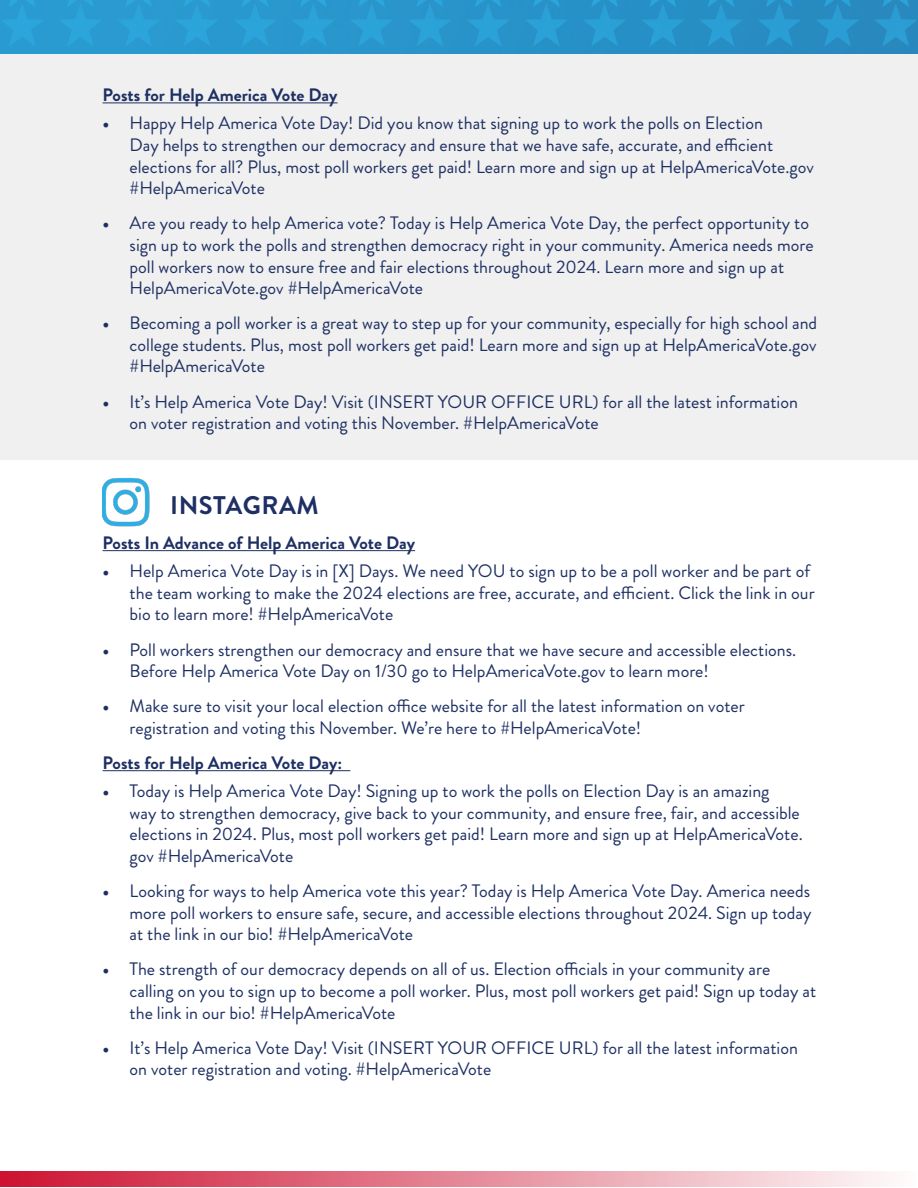
<style>
.page{position:relative;width:918px;height:1188px;background:#fff}
.page>*{position:absolute;margin:0;border:0;box-sizing:border-box;transform-origin:0 0}
.t1{font:700 25.5px "Brandon Grotesque";letter-spacing:.02em;color:#1e3063}
.t2{font:18px/21.6px "Brandon Grotesque";color:#1e3063}
.t3{font:700 18px "Brandon Grotesque";color:#1e3063}
.s1{font-family:"Minion Pro"}
</style>
<div class="page">
<img style="left:0;top:0;width:918px;height:54px">
<svg style="left:0;top:0;width:44px;height:47px;background:#299ed5"></svg>
<svg style="left:466px;top:0;width:44px;height:47px;background:#2898cd"></svg>
<svg style="left:233px;top:0;width:44px;height:47px;background:#299cd1"></svg>
<svg style="left:699px;top:0;width:44px;height:47px;background:#2893c9"></svg>
<svg style="left:59px;top:0;width:43px;height:47px;background:#2a9ed3"></svg>
<svg style="left:525px;top:0;width:43px;height:47px;background:#2897cc"></svg>
<svg style="left:292px;top:0;width:43px;height:47px;background:#299bd0"></svg>
<svg style="left:758px;top:0;width:43px;height:47px;background:#2892c8"></svg>
<svg style="left:117px;top:0;width:43px;height:47px;background:#2a9dd3"></svg>
<svg style="left:583px;top:0;width:43px;height:47px;background:#2795cb"></svg>
<svg style="left:350px;top:0;width:43px;height:47px;background:#299ad0"></svg>
<svg style="left:816px;top:0;width:43px;height:47px;background:#2891c6"></svg>
<svg style="left:175px;top:0;width:44px;height:47px;background:#299cd2"></svg>
<svg style="left:641px;top:0;width:44px;height:47px;background:#2794ca"></svg>
<svg style="left:408px;top:0;width:44px;height:47px;background:#2999cf"></svg>
<svg style="left:874px;top:0;width:44px;height:47px;background:#298fc5"></svg>
<div style="left:1px;top:1171px;width:916px;height:16px;background:linear-gradient(to right,#cd1331,#fefcfc)"></div>
<div style="left:0;top:54px;width:918px;height:406px;background:#f0f0f0"></div>
<hr style="left:103px;top:102px;width:235px;height:1px;background:#1e3063">
<hr style="left:103px;top:550px;width:312px;height:1px;background:#1e3063">
<hr style="left:103px;top:770px;width:247px;height:1px;background:#1e3063">
<img style="left:102px;top:478px;width:48px;height:49px">
<p class="t3" style="left:103px;top:82px;width:236px">Posts for Help America Vote Day</p>
<p class="t2" style="left:130px;top:113px;width:686px;text-indent:-27px"><span class="s1">•</span> Happy Help America Vote Day! Did you know that signing up to work the polls on Election<br>Day helps to strengthen our democracy and ensure that we have safe, accurate, and efficient elections for all? Plus, most poll workers get paid! Learn more and sign up at HelpAmericaVote.gov #HelpAmericaVote</p>
<p class="t2" style="left:130px;top:213px;width:686px;text-indent:-27px"><span class="s1">•</span> Are you ready to help America vote? Today is Help America Vote Day, the perfect opportunity to sign up to work the polls and strengthen democracy right in your community. America needs more poll workers now to ensure free and fair elections throughout 2024. Learn more and sign up at HelpAmericaVote.gov #HelpAmericaVote</p>
<p class="t2" style="left:130px;top:313px;width:689px;text-align:justify;text-indent:-27px"><span class="s1">•</span> Becoming a poll worker is a great way to step up for your community, especially for high school and college students. Plus, most poll workers get paid! Learn more and sign up at HelpAmericaVote.gov #HelpAmericaVote</p>
<p class="t2" style="left:130px;top:391px;width:670px;text-indent:-27px"><span class="s1">•</span> It’s Help America Vote Day! Visit (INSERT YOUR OFFICE URL) for all the latest information on voter registration and voting this November. #HelpAmericaVote</p>
<p class="t1" style="left:170px;top:487px;width:150px">INSTAGRAM</p>
<p class="t3" style="left:103px;top:530px;width:314px">Posts In Advance of Help America Vote Day</p>
<p class="t2" style="left:130px;top:560px;width:687px;text-indent:-27px"><span class="s1">•</span> Help America Vote Day is in [X] Days. We need YOU to sign up to be a poll worker and be part of the team working to make the 2024 elections are free, accurate, and efficient. Click the link in our bio to learn more! #HelpAmericaVote</p>
<p class="t2" style="left:130px;top:639px;width:668px;text-indent:-27px"><span class="s1">•</span> Poll workers strengthen our democracy and ensure that we have secure and accessible elections.<br>Before Help America Vote Day on 1/30 go to HelpAmericaVote.gov to learn more!</p>
<p class="t2" style="left:130px;top:695px;width:617px;text-indent:-27px"><span class="s1">•</span> Make sure to visit your local election office website for all the latest information on voter registration and voting this November. We’re here to #HelpAmericaVote!</p>
<p class="t3" style="left:103px;top:750px;width:241px">Posts for Help America Vote Day:</p>
<p class="t2" style="left:130px;top:781px;width:675px;text-indent:-27px"><span class="s1">•</span> Today is Help America Vote Day! Signing up to work the polls on Election Day is an amazing<br>way to strengthen democracy, give back to your community, and ensure free, fair, and accessible elections in 2024. Plus, most poll workers get paid! Learn more and sign up at HelpAmericaVote. gov #HelpAmericaVote</p>
<p class="t2" style="left:130px;top:880px;width:683px;text-align:justify;text-indent:-27px"><span class="s1">•</span> Looking for ways to help America vote this year? Today is Help America Vote Day. America needs more poll workers to ensure safe, secure, and accessible elections throughout 2024. Sign up today at the link in our bio! #HelpAmericaVote</p>
<p class="t2" style="left:130px;top:959px;width:688px;text-indent:-27px"><span class="s1">•</span> The strength of our democracy depends on all of us. Election officials in your community are calling on you to sign up to become a poll worker. Plus, most poll workers get paid! Sign up today at the link in our bio! #HelpAmericaVote</p>
<p class="t2" style="left:130px;top:1037px;width:670px;text-indent:-27px"><span class="s1">•</span> It’s Help America Vote Day! Visit (INSERT YOUR OFFICE URL) for all the latest information on voter registration and voting. #HelpAmericaVote</p>
</div>
